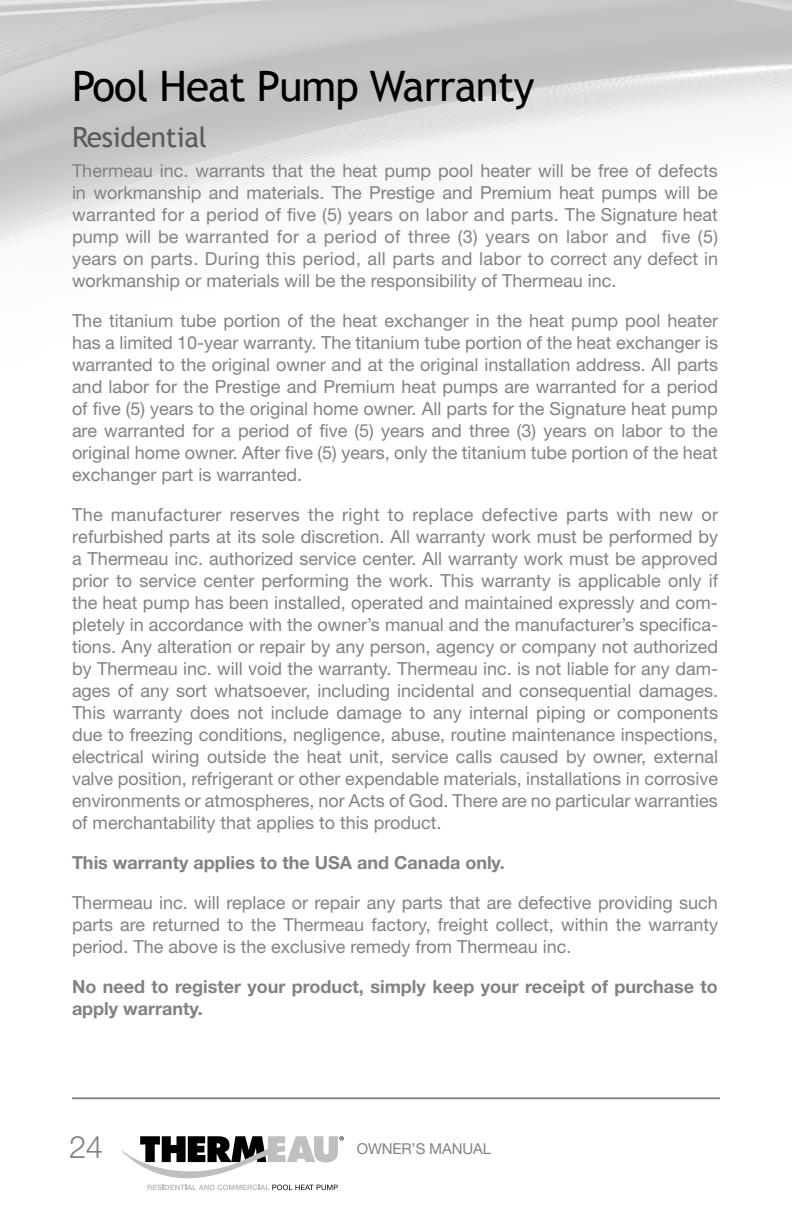
<style>
.page{position:relative;width:792px;height:1224px;background:#fff}
.page>*{position:absolute;margin:0;border:0;box-sizing:border-box;transform-origin:0 0}
.t1{font:42px "Trebuchet MS";letter-spacing:-.02em;color:#000}
.t2{font:300 31px "Helvetica Neue LT Std";color:#808285}
.t3{font:28px "Trebuchet MS";letter-spacing:-.01em;color:#58595b}
.t4{font:18px/22px "Helvetica Neue";color:#808285;text-align:justify}
.t5{font:700 18px/22px "Helvetica Neue LT Std";color:#808285}
.t6{font:15px "Helvetica Neue";letter-spacing:-.01em;color:#808285}
</style>
<div class="page">
<svg style="left:121px;top:1136px;width:223px;height:55px"></svg>
<hr style="left:72px;top:1098px;width:648px;height:1px;background:#808285">
<h1 class="t1" style="left:72px;top:61px;width:464px">Pool Heat Pump Warranty</h1>
<h3 class="t3" style="left:72px;top:121px;width:137px">Residential</h3>
<p class="t4" style="left:72px;top:160px;width:648px">Thermeau inc. warrants that the heat pump pool heater will be free of defects in workmanship and materials. The Prestige and Premium heat pumps will be warranted for a period of five (5) years on labor and parts. The Signature heat pump will be warranted for a period of three (3) years on labor and five (5) years on parts. During this period, all parts and labor to correct any defect in workmanship or materials will be the responsibility of Thermeau inc.</p>
<p class="t4" style="left:72px;top:310px;width:648px">The titanium tube portion of the heat exchanger in the heat pump pool heater has a limited 10-year warranty. The titanium tube portion of the heat exchanger is warranted to the original owner and at the original installation address. All parts and labor for the Prestige and Premium heat pumps are warranted for a period of five (5) years to the original home owner. All parts for the Signature heat pump are warranted for a period of five (5) years and three (3) years on labor to the original home owner. After five (5) years, only the titanium tube portion of the heat exchanger part is warranted.</p>
<p class="t4" style="left:72px;top:504px;width:648px">The manufacturer reserves the right to replace defective parts with new or refurbished parts at its sole discretion. All warranty work must be performed by a Thermeau inc. authorized service center. All warranty work must be approved prior to service center performing the work. This warranty is applicable only if the heat pump has been installed, operated and maintained expressly and com&shy;pletely in accordance with the owner’s manual and the manufacturer’s specifica&shy;tions. Any alteration or repair by any person, agency or company not authorized by Thermeau inc. will void the warranty. Thermeau inc. is not liable for any dam&shy;ages of any sort whatsoever, including incidental and consequential damages.<br>This warranty does not include damage to any internal piping or components due to freezing conditions, negligence, abuse, routine maintenance inspections, electrical wiring outside the heat unit, service calls caused by owner, external valve position, refrigerant or other expendable materials, installations in corrosive environments or atmospheres, nor Acts of God. There are no particular warranties of merchantability that applies to this product.</p>
<p class="t5" style="left:72px;top:851px;width:435px">This warranty applies to the USA and Canada only.</p>
<p class="t4" style="left:72px;top:892px;width:648px">Thermeau inc. will replace or repair any parts that are defective providing such parts are returned to the Thermeau factory, freight collect, within the warranty period. The above is the exclusive remedy from Thermeau inc.</p>
<p class="t5" style="left:72px;top:975px;width:647px">No need to register your product, simply keep your receipt of purchase to apply warranty.</p>
<h2 class="t2" style="left:69px;top:1128px;width:36px">24</h2>
<p class="t6" style="left:357px;top:1140px;width:136px">OWNER’S MANUAL</p>
</div>
